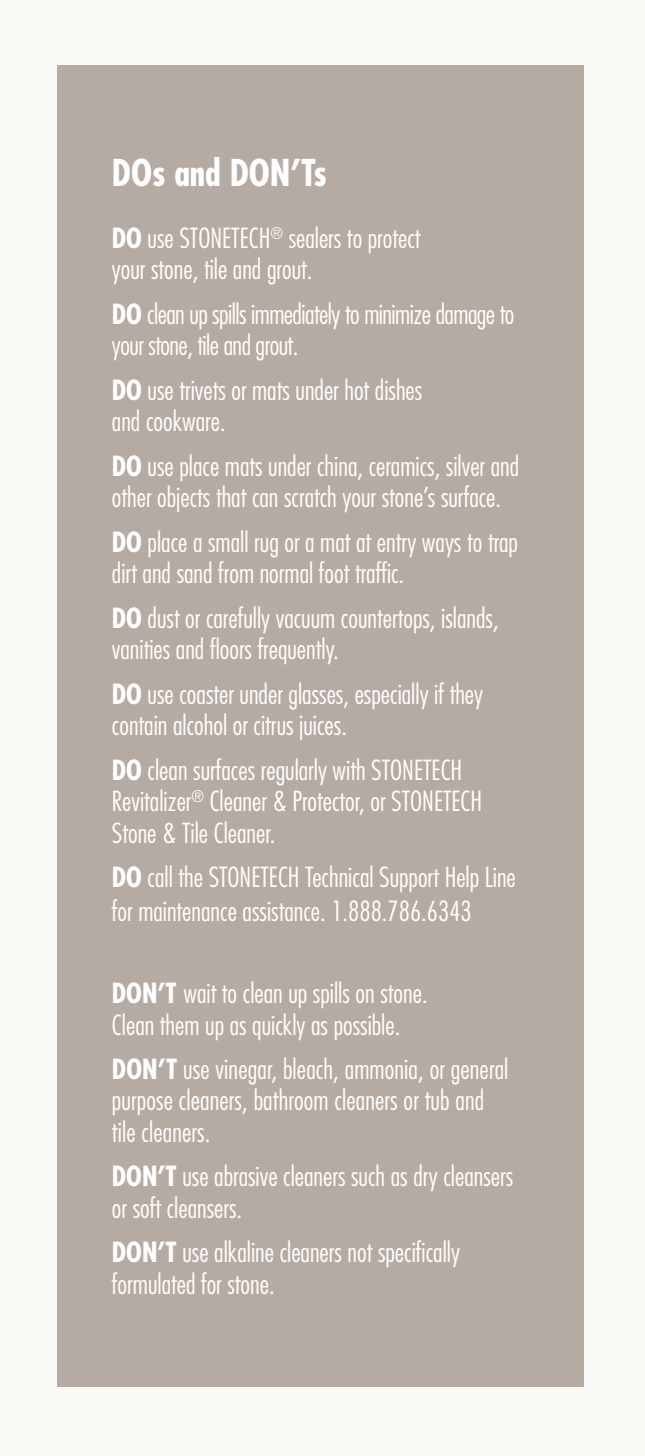
<style>
.page{position:relative;width:645px;height:1456px;background:#fbf9f6}
.page>*{position:absolute;margin:0;border:0;box-sizing:border-box;transform-origin:0 0}
.Text{font:700 condensed 36px "Futura";color:#fff}
.Text-2{font:300 condensed 27px/31.5px "Futura";color:#fff}
.Text-3{font:300 condensed 27px/31.5px "Futura";letter-spacing:-.02em;color:#fff}
.s1{font-weight:700}
</style>
<div class="page">
<div style="left:57px;top:65px;width:526px;height:1322px;background:#b6aba3"></div>
<p class="Text" style="left:112px;top:150px;width:216px">DOs and DON’Ts</p>
<p class="Text-2" style="left:112px;top:222px;width:310px"><span class="s1">DO</span> use STONETECH<sup>®</sup> sealers to protect your stone, tile and grout.</p>
<p class="Text-3" style="left:112px;top:298px;width:404px"><span class="s1">DO</span> clean up spills immediately to minimize damage to your stone, tile and grout.</p>
<p class="Text-2" style="left:112px;top:374px;width:312px"><span class="s1">DO</span> use trivets or mats under hot dishes and cookware.</p>
<p class="Text-2" style="left:112px;top:450px;width:409px"><span class="s1">DO</span> use place mats under china, ceramics, silver and other objects that can scratch your stone’s surface.</p>
<p class="Text-2" style="left:112px;top:526px;width:407px"><span class="s1">DO</span> place a small rug or a mat at entry ways to trap dirt and sand from normal foot traffic.</p>
<p class="Text-2" style="left:112px;top:602px;width:388px"><span class="s1">DO</span> dust or carefully vacuum countertops, islands, vanities and floors frequently.</p>
<p class="Text-2" style="left:112px;top:677px;width:373px"><span class="s1">DO</span> use coaster under glasses, especially if they contain alcohol or citrus juices.</p>
<p class="Text-2" style="left:112px;top:753px;width:372px"><span class="s1">DO</span> clean surfaces regularly with STONETECH<br>Revitalizer<sup>®</sup> Cleaner &amp; Protector, or STONETECH<br>Stone &amp; Tile Cleaner.</p>
<p class="Text-2" style="left:112px;top:860px;width:405px;line-height:33.8px"><span class="s1">DO</span> call the STONETECH Technical Support Help Line for maintenance assistance. 1.888.786.6343</p>
<p class="Text-2" style="left:112px;top:977px;width:317px"><span class="s1">DON’T</span> wait to clean up spills on stone.<br>Clean them up as quickly as possible.</p>
<p class="Text-2" style="left:112px;top:1053px;width:398px"><span class="s1">DON’T</span> use vinegar, bleach, ammonia, or general purpose cleaners, bathroom cleaners or tub and</p>
<p class="Text-2" style="left:112px;top:1116px;width:100px">tile cleaners.</p>
<p class="Text-2" style="left:112px;top:1160px;width:403px"><span class="s1">DON’T</span> use abrasive cleaners such as dry cleansers or soft cleansers.</p>
<p class="Text-2" style="left:112px;top:1236px;width:349px"><span class="s1">DON’T</span> use alkaline cleaners not specifically formulated for stone.</p>
</div>
